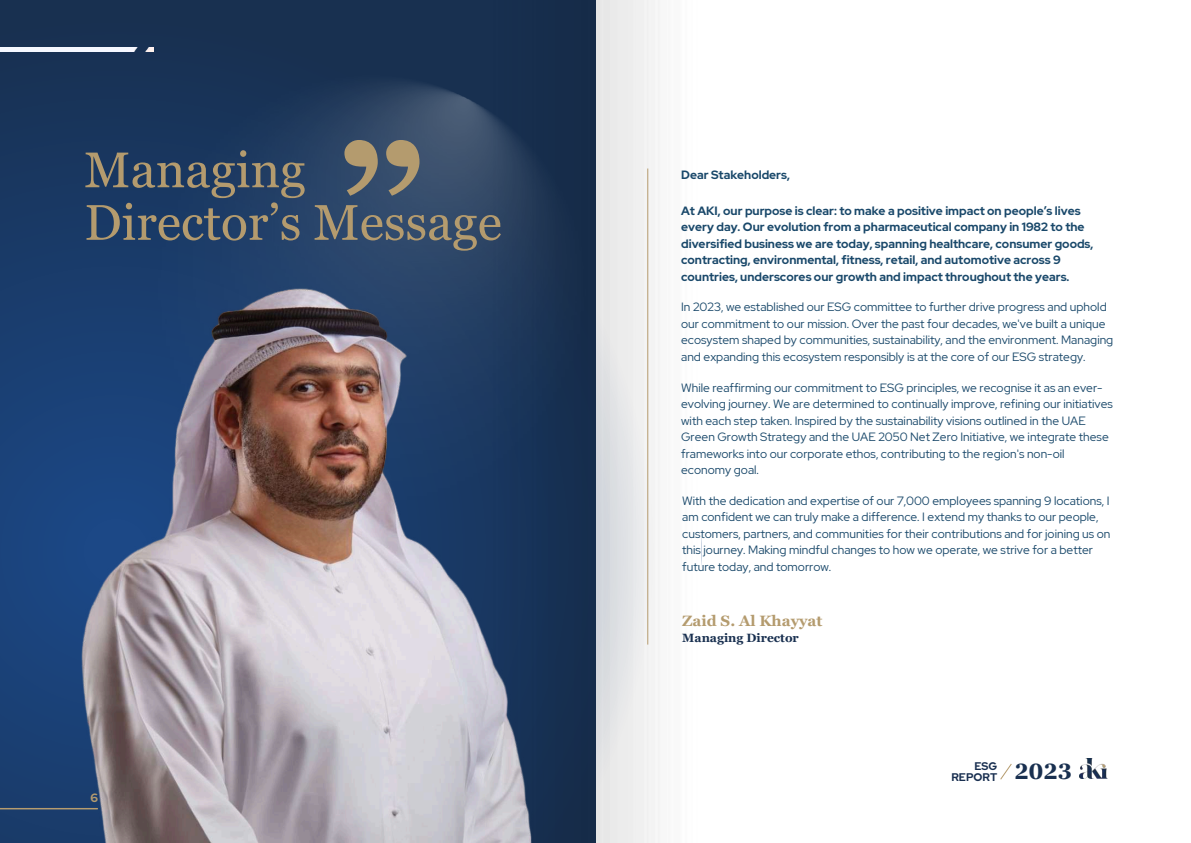
<style>
.page{position:relative;width:1191px;height:843px;background:#fff}
.page>*{position:absolute;margin:0;border:0;box-sizing:border-box;transform-origin:0 0}
.t1{font:900 140px "Georgia Pro";color:#b49b6e}
.t2{font:50px/52.5px "Georgia Pro";color:#b49b6e}
.t3{font:700 15px "Georgia Pro";color:#b49b6e}
.t4{font:12px/16.5px "Red Hat Display";color:#19486a}
.t5{font:700 12px/16.5px "Red Hat Display";color:#19486a}
.t6{font:700 12px "Georgia Pro";color:#193050}
.t7{font:700 12px "Red Hat Display";color:#b49b6e}
.t8{font:700 11px/11px "Red Hat Display";color:#192f50}
.s1{font-family:"Georgia Pro";font-size:22.1px;color:#193050}
</style>
<div class="page">
<img style="left:1079px;top:758px;width:28px;height:20px">
<svg style="left:1000px;top:764px;width:12px;height:16px"></svg>
<svg style="left:0;top:0;width:490px;height:842px;background:#193761"></svg>
<img style="left:490px;top:0;width:170px;height:842px">
<img style="left:0;top:48px;width:154px;height:3px">
<hr style="left:647px;top:168px;width:1px;height:476px;background:#b69c6f">
<hr style="left:0;top:807px;width:97px;height:2px;background:#b69c6f">
<img style="left:46px;top:168px;width:530px;height:674px">
<img style="left:81px;top:70px;width:533px;height:533px">
<h1 class="t1" style="left:339px;top:116px;width:85px">’’</h1>
<h2 class="t2" style="left:84px;top:143px;width:419px">Managing<br>Director’s Message</h2>
<p class="t7" style="left:90px;top:789px;width:9px">6</p>
<p class="t5" style="left:681px;top:167px;width:110px">Dear Stakeholders,</p>
<p class="t5" style="left:681px;top:202px;width:414px">At AKI, our purpose is clear: to make a positive impact on people’s lives every day. Our evolution from a pharmaceutical company in 1982 to the diversified business we are today, spanning healthcare, consumer goods, contracting, environmental, fitness, retail, and automotive across 9 countries, underscores our growth and impact throughout the years.</p>
<p class="t4" style="left:681px;top:299px;width:433px">In 2023, we established our ESG committee to further drive progress and uphold our commitment to our mission. Over the past four decades, we've built a unique ecosystem shaped by communities, sustainability, and the environment. Managing and expanding this ecosystem responsibly is at the core of our ESG strategy.</p>
<p class="t4" style="left:681px;top:379px;width:433px">While reaffirming our commitment to ESG principles, we recognise it as an ever&shy;evolving journey. We are determined to continually improve, refining our initiatives with each step taken. Inspired by the sustainability visions outlined in the UAE Green Growth Strategy and the UAE 2050 Net Zero Initiative, we integrate these frameworks into our corporate ethos, contributing to the region's non-oil economy goal.</p>
<p class="t4" style="left:682px;top:492px;width:429px">With the dedication and expertise of our 7,000 employees spanning 9 locations, I am confident we can truly make a difference. I extend my thanks to our people, customers, partners, and communities for their contributions and for joining us on this journey. Making mindful changes to how we operate, we strive for a better future today, and tomorrow.</p>
<p class="t3" style="left:682px;top:612px;width:142px">Zaid S. Al Khayyat</p>
<p class="t6" style="left:682px;top:630px;width:118px">Managing Director</p>
<p class="t8" style="left:951px;top:759px;width:122px;text-indent:23px">ESG<br>REPORT <span class="s1">2023</span></p>
</div>
